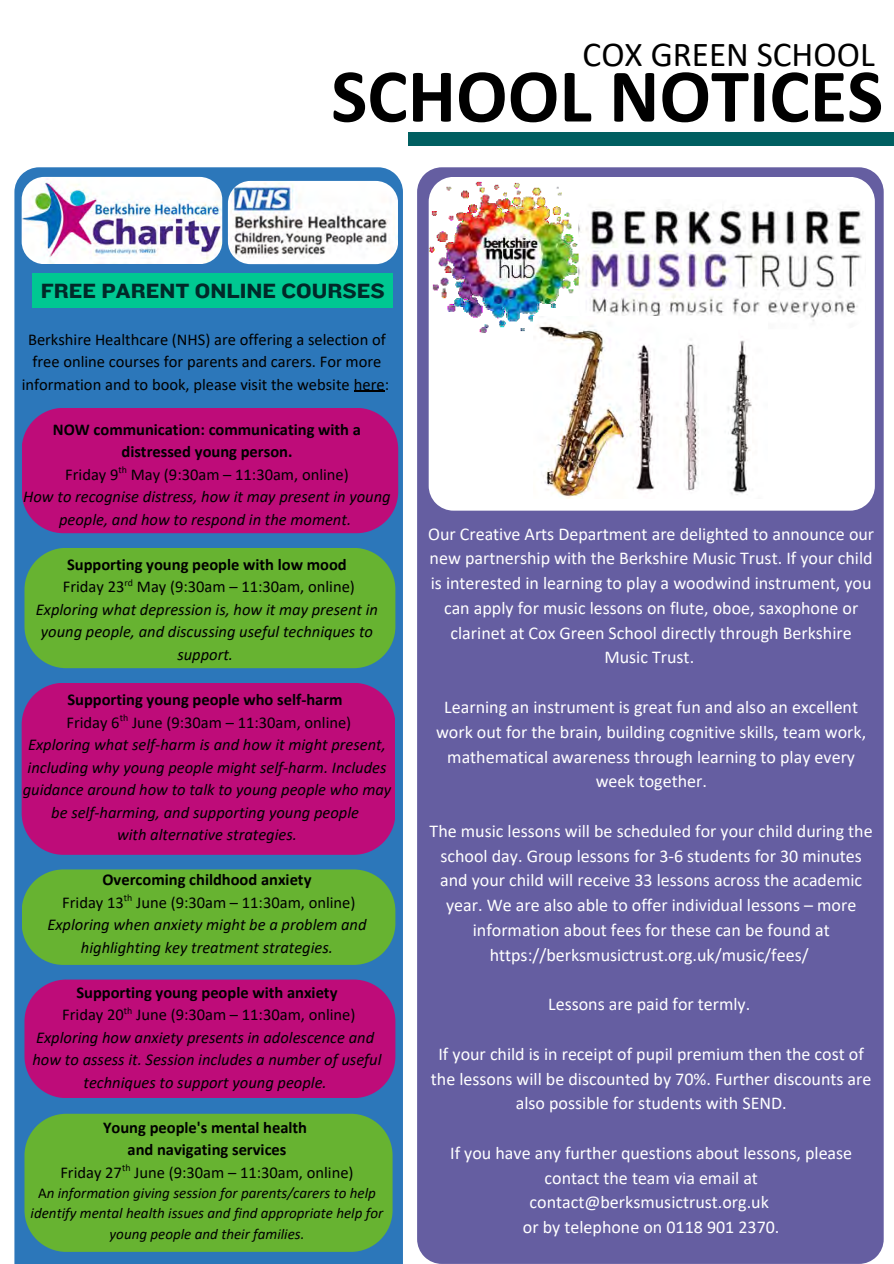
<style>
.page{position:relative;width:894px;height:1264px;background:#fff}
.page>*{position:absolute;margin:0;border:0;box-sizing:border-box;transform-origin:0 0}
.t1{font:700 76.5px "Calibri";color:#000}
.t2{font:35.1px "Calibri";color:#000}
.t3{font:21.45px "Knockout 52";color:#012929}
.t4{font:18px/24.8px "Calibri";color:#fff;text-align:center}
.t5{font:italic 16.5px/22.5px "Calibri";color:#000;text-align:center}
.t6{font:16.5px/22.5px "Calibri";color:#000;text-align:center}
.t7{font:700 16.5px/22.5px "Calibri";color:#000;text-align:center}
.t8{font:italic 15px/20.2px "Calibri";color:#000;text-align:center}
.t9{font:9.9px "Calibri";color:#000}
.s1{font-weight:400}
.s2{font-weight:700}
.s3{font-style:normal}
</style>
<div class="page">
<div style="left:408px;top:132px;width:485px;height:14px;background:#005f61"></div>
<div style="left:417px;top:167px;width:466px;height:1096px;background:#655ea1"></div>
<svg style="left:428px;top:177px;width:446px;height:333px"></svg>
<img style="left:428px;top:181px;width:159px;height:153px">
<img style="left:578px;top:199px;width:287px;height:130px;border-radius:23px">
<img style="left:533px;top:316px;width:234px;height:183px">
<div style="left:14px;top:167px;width:389px;height:1096px;background:#2c77ba"></div>
<img style="left:22px;top:177px;width:200px;height:86px">
<img style="left:228px;top:181px;width:170px;height:83px">
<div style="left:22px;top:408px;width:376px;height:125px;background:#be0c79"></div>
<div style="left:24px;top:548px;width:371px;height:120px;background:#67b331"></div>
<div style="left:22px;top:683px;width:373px;height:171px;background:#be0c79"></div>
<div style="left:22px;top:869px;width:373px;height:95px;background:#67b331"></div>
<div style="left:24px;top:979px;width:371px;height:119px;background:#be0c79"></div>
<div style="left:24px;top:1113px;width:368px;height:138px;background:#67b331"></div>
<hr style="left:354px;top:391px;width:30px;height:1px;background:#000">
<div style="left:32px;top:273px;width:361px;height:35px;background:#00c892"></div>
<h2 class="t2" style="left:582px;top:39px;width:293px">COX GREEN SCHOOL</h2>
<h1 class="t1" style="left:331px;top:64px;width:553px">SCHOOL NOTICES</h1>
<h3 class="t3" style="left:41px;top:277px;width:345px">FREE PARENT ONLINE COURSES</h3>
<h4 class="t6" style="left:22px;top:329px;width:369px">Berkshire Healthcare (NHS) are offering a selection of free online courses for parents and carers. For more information and to book, please visit the website here:</h4>
<h4 class="t7" style="left:53px;top:419px;width:309px">NOW communication: communicating with a distressed young person.<br><span class="s1">Friday 9 May (9:30am – 11:30am, online)</span></h4>
<h4 class="t9" style="left:118px;top:465px;width:10px">th</h4>
<h4 class="t5" style="left:23px;top:487px;width:369px">How to recognise distress, how it may present in young people, and how to respond in the moment.</h4>
<h4 class="t6" style="left:63px;top:554px;width:293px;text-align:left"><span class="s2">Supporting young people with low mood<br></span>Friday 23 May (9:30am – 11:30am, online)</h4>
<h4 class="t9" style="left:124px;top:578px;width:10px">rd</h4>
<h4 class="t5" style="left:36px;top:599px;width:343px">Exploring what depression is, how it may present in young people, and discussing useful techniques to support.</h4>
<p class="t6" style="left:66px;top:689px;width:286px;text-align:left"><span class="s2">Supporting young people who self-harm<br></span>Friday 6 June (9:30am – 11:30am, online)</p>
<p class="t9" style="left:120px;top:713px;width:10px">th</p>
<p class="t5" style="left:23px;top:734px;width:370px">Exploring what self-harm is and how it might present, including why young people might self-harm. Includes guidance around how to talk to young people who may be self-harming, and supporting young people<br>with alternative strategies.</p>
<p class="t6" style="left:62px;top:869px;width:295px"><span class="s2">Overcoming childhood anxiety<br></span>Friday 13 June (9:30am – 11:30am, online)</p>
<p class="t9" style="left:124px;top:893px;width:10px">th</p>
<p class="t5" style="left:47px;top:914px;width:320px">Exploring when anxiety might be a problem and highlighting key treatment strategies.</p>
<p class="t6" style="left:62px;top:982px;width:295px"><span class="s2">Supporting young people with anxiety<br></span>Friday 20 June (9:30am – 11:30am, online)</p>
<p class="t9" style="left:124px;top:1006px;width:10px">th</p>
<p class="t5" style="left:32px;top:1027px;width:350px">Exploring how anxiety presents in adolescence and how to assess it. Session includes a number of useful techniques to support young people.</p>
<p class="t7" style="left:103px;top:1117px;width:205px">Young people's mental health</p>
<p class="t7" style="left:127px;top:1139px;width:160px">and navigating services</p>
<p class="t6" style="left:60px;top:1162px;width:295px">Friday 27 June (9:30am – 11:30am, online)</p>
<p class="t9" style="left:122px;top:1163px;width:10px">th</p>
<p class="t8" style="left:31px;top:1184px;width:354px"><span class="s3">A</span>n information giving session for parents/carers to help identify mental health issues and find appropriate help for young people and their families.</p>
<h4 class="t4" style="left:428px;top:522px;width:447px">Our Creative Arts Department are delighted to announce our new partnership with the Berkshire Music Trust. If your child is interested in learning to play a woodwind instrument, you can apply for music lessons on flute, oboe, saxophone or clarinet at Cox Green School directly through Berkshire Music Trust.</h4>
<h4 class="t4" style="left:436px;top:696px;width:431px">Learning an instrument is great fun and also an excellent work out for the brain, building cognitive skills, team work, mathematical awareness through learning to play every week together.</h4>
<h4 class="t4" style="left:429px;top:820px;width:444px">The music lessons will be scheduled for your child during the school day. Group lessons for 3-6 students for 30 minutes and your child will receive 33 lessons across the academic year. We are also able to offer individual lessons – more information about fees for these can be found at https://berksmusictrust.org.uk/music/fees/</h4>
<h4 class="t4" style="left:548px;top:993px;width:204px">Lessons are paid for termly.</h4>
<h4 class="t4" style="left:430px;top:1042px;width:442px">If your child is in receipt of pupil premium then the cost of the lessons will be discounted by 70%. Further discounts are also possible for students with SEND.</h4>
<h4 class="t4" style="left:450px;top:1141px;width:403px">If you have any further questions about lessons, please contact the team via email at contact@berksmusictrust.org.uk<br>or by telephone on 0118 901 2370.</h4>
</div>
